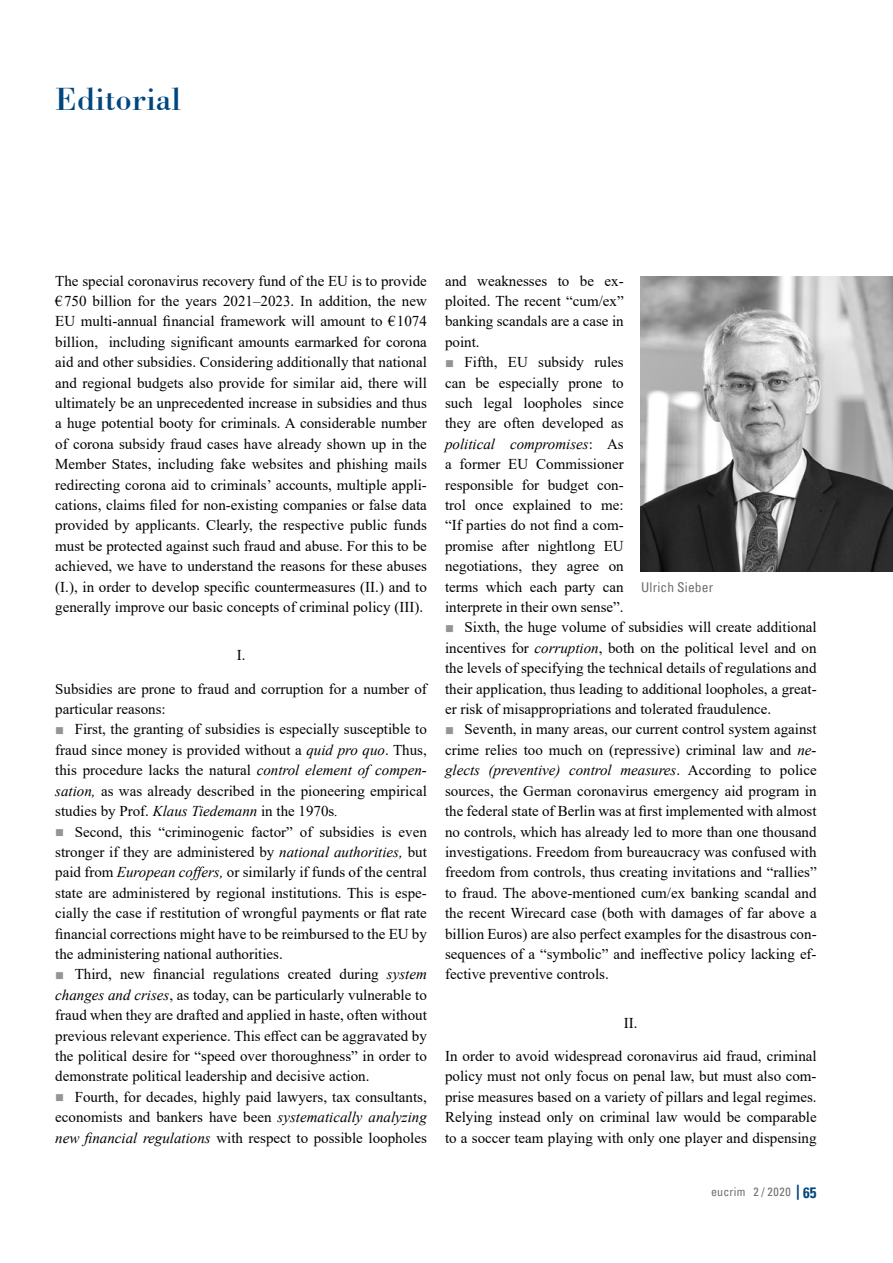
<style>
.page{position:relative;width:893px;height:1263px;background:#fff}
.page>*{position:absolute;margin:0;border:0;box-sizing:border-box;transform-origin:0 0}
.t1{font:33px "Bodoni BT";color:#00467f}
.t2{font:15px/20.4px "Times New Roman";color:#000;text-align:justify}
.t3{font:italic 15px "Times New Roman";color:#000}
.t4{font:condensed 13.5px "Univers LT";letter-spacing:.01em;color:#6d6e71}
.t5{font:condensed 12px "Univers LT";letter-spacing:.025em;color:#6d6e71}
.s1{font-style:italic}
.s2{font-style:normal}
.s3{font-weight:700;font-size:15px;color:#00467f}
</style>
<div class="page">
<img style="left:641px;top:276px;width:252px;height:295px">
<h1 class="t1" style="left:55px;top:78px;width:127px">Editorial</h1>
<p class="t2" style="left:55px;top:270px;width:373px">The special coronavirus recovery fund of the EU is to provide € 750 billion for the years 2021–2023. In addition, the new EU multi-annual financial framework will amount to € 1074 billion, including significant amounts earmarked for corona aid and other subsidies. Considering additionally that national and regional budgets also provide for similar aid, there will ultimately be an unprecedented increase in subsidies and thus a huge potential booty for criminals. A considerable number of corona subsidy fraud cases have already shown up in the Member States, including fake websites and phishing mails redirecting corona aid to criminals’ accounts, multiple appli&shy;cations, claims filed for non-existing companies or false data provided by applicants. Clearly, the respective public funds must be protected against such fraud and abuse. For this to be achieved, we have to understand the reasons for these abuses (I.), in order to develop specific countermeasures (II.) and to generally improve our basic concepts of criminal policy (III).</p>
<p class="t2" style="left:237px;top:645px;width:10px">I.</p>
<p class="t2" style="left:55px;top:678px;width:373px">Subsidies are prone to fraud and corruption for a number of particular reasons:</p>
<p class="t2" style="left:55px;top:719px;width:373px;text-indent:20px">First, the granting of subsidies is especially susceptible to fraud since money is provided without a <span class="s1">quid pro quo</span>. Thus, this procedure lacks the natural <span class="s1">control element of compen&shy;sation,</span> as was already described in the pioneering empirical studies by Prof. <span class="s1">Klaus Tiedemann</span> in the 1970s<span class="s1">.</span></p>
<p class="t2" style="left:55px;top:821px;width:373px;text-indent:20px">Second, this “criminogenic factor” of subsidies is even stronger if they are administered by <span class="s1">national authorities,</span> but paid from <span class="s1">European coffers,</span> or similarly if funds of the central state are administered by regional institutions. This is espe&shy;cially the case if restitution of wrongful payments or flat rate financial corrections might have to be reimbursed to the EU by the administering national authorities.</p>
<p class="t2" style="left:55px;top:964px;width:373px;text-indent:19px">Third, new financial regulations created during <span class="s1">system changes and crises</span>, as today, can be particularly vulnerable to fraud when they are drafted and applied in haste, often without previous relevant experience. This effect can be aggravated by the political desire for “speed over thoroughness” in order to demonstrate political leadership and decisive action.</p>
<p class="t2" style="left:55px;top:1086px;width:373px;text-indent:20px">Fourth, for decades, highly paid lawyers, tax consultants, economists and bankers have been <span class="s1">systematically analyzing new financial regulations</span> with respect to possible loopholes</p>
<p class="t2" style="left:445px;top:270px;width:180px">and weaknesses to be ex&shy;ploited. The recent “cum/ex” banking scandals are a case in point.</p>
<p class="t2" style="left:465px;top:352px;width:161px">Fifth, EU subsidy rules</p>
<p class="t2" style="left:445px;top:372px;width:180px">can be especially prone to</p>
<p class="t2" style="left:445px;top:392px;width:180px">such legal loopholes since</p>
<p class="t2" style="left:445px;top:413px;width:180px">they are often developed as</p>
<p class="t3" style="left:445px;top:433px;width:180px">political compromises<span class="s2">: As</span></p>
<p class="t2" style="left:445px;top:454px;width:180px">a former EU Commissioner</p>
<p class="t2" style="left:445px;top:474px;width:180px">responsible for budget con-</p>
<p class="t2" style="left:445px;top:494px;width:180px">trol once explained to me:</p>
<p class="t2" style="left:445px;top:515px;width:180px">“If parties do not find a com-</p>
<p class="t2" style="left:445px;top:535px;width:180px">promise after nightlong EU</p>
<p class="t2" style="left:445px;top:556px;width:180px">negotiations, they agree on</p>
<p class="t2" style="left:445px;top:576px;width:180px">terms which each party can</p>
<p class="t2" style="left:445px;top:596px;width:180px">interprete in their own sense”.</p>
<p class="t2" style="left:465px;top:617px;width:354px">Sixth, the huge volume of subsidies will create additional</p>
<p class="t2" style="left:445px;top:637px;width:373px">incentives for <span class="s1">corruption</span>, both on the political level and on</p>
<p class="t2" style="left:445px;top:658px;width:373px">the levels of specifying the technical details of regulations and</p>
<p class="t2" style="left:445px;top:678px;width:373px">their application, thus leading to additional loopholes, a great-</p>
<p class="t2" style="left:445px;top:698px;width:328px">er risk of misappropriations and tolerated fraudulence.</p>
<p class="t2" style="left:465px;top:719px;width:354px">Seventh, in many areas, our current control system against</p>
<p class="t2" style="left:445px;top:739px;width:373px">crime relies too much on (repressive) criminal law and <span class="s1">ne-</span></p>
<p class="t3" style="left:445px;top:760px;width:373px">glects (preventive) control measures<span class="s2">. According to police</span></p>
<p class="t2" style="left:445px;top:780px;width:373px">sources, the German coronavirus emergency aid program in</p>
<p class="t2" style="left:445px;top:800px;width:373px">the federal state of Berlin was at first implemented with almost</p>
<p class="t2" style="left:445px;top:821px;width:373px">no controls, which has already led to more than one thousand</p>
<p class="t2" style="left:445px;top:841px;width:373px">investigations. Freedom from bureaucracy was confused with</p>
<p class="t2" style="left:445px;top:862px;width:373px">freedom from controls, thus creating invitations and “rallies”</p>
<p class="t2" style="left:445px;top:882px;width:373px">to fraud. The above-mentioned cum/ex banking scandal and</p>
<p class="t2" style="left:445px;top:902px;width:373px">the recent Wirecard case (both with damages of far above a</p>
<p class="t2" style="left:445px;top:923px;width:373px">billion Euros) are also perfect examples for the disastrous con-</p>
<p class="t2" style="left:445px;top:943px;width:373px">sequences of a “symbolic” and ineffective policy lacking ef-</p>
<p class="t2" style="left:445px;top:964px;width:165px">fective preventive controls.</p>
<p class="t2" style="left:624px;top:1012px;width:15px">II.</p>
<p class="t2" style="left:445px;top:1045px;width:373px">In order to avoid widespread coronavirus aid fraud, criminal policy must not only focus on penal law, but must also com&shy;prise measures based on a variety of pillars and legal regimes.<br>Relying instead only on criminal law would be comparable to a soccer team playing with only one player and dispensing</p>
<p class="t4" style="left:641px;top:578px;width:74px">Ulrich Sieber</p>
<p class="t5" style="left:711px;top:1184px;width:107px">eucrim 2 / 2020 <span class="s3">| 65</span></p>
</div>
